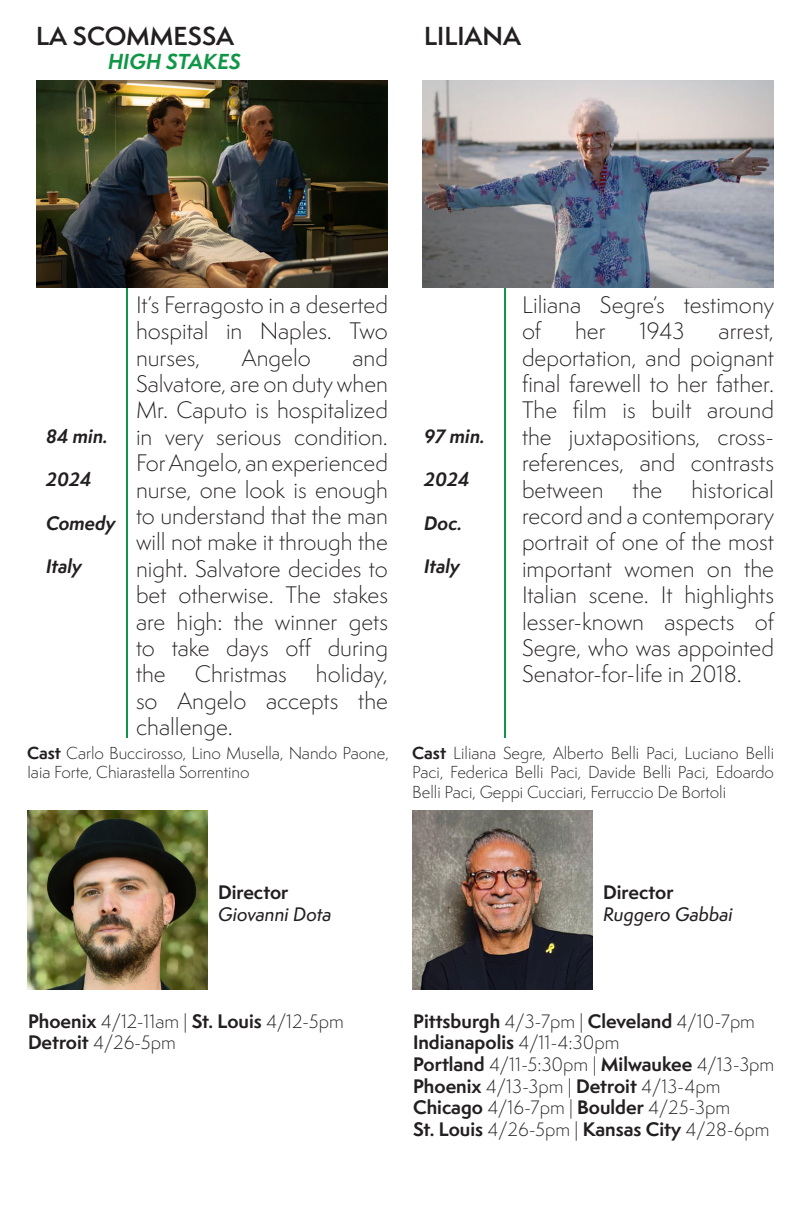
<style>
.page{position:relative;width:792px;height:1224px;background:#fff}
.page>*{position:absolute;margin:0;border:0;box-sizing:border-box;transform-origin:0 0}
.t1{font:600 24px "Semplicita Pro";color:#231f20}
.t2{font:300 22px/26.4px "Semplicita Pro";color:#231f20;text-align:justify}
.t3{font:italic 700 20px "Semplicita Pro";color:#109647}
.t4{font:300 18px "Semplicita Pro";color:#231f20}
.t5{font:700 18px "Semplicita Pro";color:#231f20}
.t6{font:18px/21.6px "Semplicita Pro Med It";color:#231f20}
.t7{font:italic 700 18px "Semplicita Pro";color:#231f20}
.t8{font:300 16px/19.2px "Semplicita Pro";color:#231f20}
.s1{font-weight:700}
.s2{font-family:"Semplicita Pro";font-weight:700}
.s3{font-weight:300}
</style>
<div class="page">
<hr style="left:126px;top:288px;width:2px;height:450px;background:#109647">
<hr style="left:504px;top:288px;width:2px;height:450px;background:#109647">
<img style="left:27px;top:810px;width:180px;height:180px">
<img style="left:412px;top:810px;width:180px;height:180px">
<img style="left:36px;top:80px;width:351px;height:208px">
<img style="left:423px;top:80px;width:351px;height:208px">
<p class="t1" style="left:36px;top:18px;width:200px">LA SCOMMESSA</p>
<p class="t3" style="left:108px;top:46px;width:134px">HIGH STAKES</p>
<p class="t1" style="left:424px;top:18px;width:98px">LILIANA</p>
<p class="t7" style="left:46px;top:423px;width:63px">84 min.</p>
<p class="t7" style="left:46px;top:466px;width:47px">2024</p>
<p class="t7" style="left:46px;top:509px;width:71px">Comedy</p>
<p class="t7" style="left:46px;top:553px;width:37px">Italy</p>
<p class="t2" style="left:136px;top:291px;width:253px">It’s Ferragosto in a deserted hospital in Naples. Two nurses,</p>
<p class="t2" style="left:136px;top:344px;width:254px;text-indent:217px">and Salvatore, are on duty when Mr. Caputo is hospitalized in very serious condition.<br>For Angelo, an experienced nurse, one look is enough to understand that the man will not make it through the night. Salvatore decides to bet otherwise. The stakes are high: the winner gets to take days off during the</p>
<p class="t2" style="left:242px;top:344px;width:70px">Angelo</p>
<p class="t2" style="left:136px;top:661px;width:254px;text-indent:180px">holiday, so Angelo accepts the challenge.</p>
<p class="t2" style="left:195px;top:661px;width:94px">Christmas</p>
<p class="t7" style="left:424px;top:423px;width:62px">97 min.</p>
<p class="t7" style="left:424px;top:466px;width:47px">2024</p>
<p class="t7" style="left:424px;top:509px;width:40px">Doc.</p>
<p class="t7" style="left:424px;top:553px;width:37px">Italy</p>
<p class="t2" style="left:522px;top:291px;width:254px">Liliana Segre’s testimony of</p>
<p class="t2" style="left:575px;top:318px;width:32px">her</p>
<p class="t2" style="left:640px;top:318px;width:47px">1943</p>
<p class="t2" style="left:522px;top:318px;width:254px;text-indent:197px">arrest, deportation, and poignant final farewell to her father.<br>The film is built around the juxtapositions, cross&shy;references, and contrasts between</p>
<p class="t2" style="left:522px;top:476px;width:254px;text-indent:169px">historical record and a contemporary portrait of one of the most important women on the Italian scene. It highlights lesser-known aspects of Segre, who was appointed Senator-for-life in 2018.</p>
<p class="t2" style="left:633px;top:476px;width:31px">the</p>
<p class="t8" style="left:27px;top:744px;width:363px"><span class="s1">Cast</span> Carlo Buccirosso, Lino Musella, Nando Paone,<br>Iaia Forte, Chiarastella Sorrentino</p>
<p class="t8" style="left:412px;top:744px;width:363px;text-align:justify"><span class="s1">Cast</span> Liliana Segre, Alberto Belli Paci, Luciano Belli Paci, Federica Belli Paci, Davide Belli Paci, Edoardo Belli Paci, Geppi Cucciari, Ferruccio De Bortoli</p>
<p class="t6" style="left:218px;top:882px;width:115px"><span class="s2">Director<br></span>Giovanni Dota</p>
<p class="t6" style="left:603px;top:882px;width:131px"><span class="s2">Director<br></span>Ruggero Gabbai</p>
<p class="t4" style="left:28px;top:1009px;width:317px"><span class="s1">Phoenix</span> 4/12-11am | <span class="s1">St. Louis</span> 4/12-5pm</p>
<p class="t4" style="left:28px;top:1031px;width:149px"><span class="s1">Detroit</span> 4/26-5pm</p>
<p class="t5" style="left:413px;top:1008px;width:343px">Pittsburgh <span class="s3">4/3-7pm |</span> Cleveland <span class="s3">4/10-7pm</span></p>
<p class="t5" style="left:413px;top:1029px;width:208px">Indianapolis <span class="s3">4/11-4:30pm</span></p>
<p class="t4" style="left:413px;top:1052px;width:363px"><span class="s1">Portland</span> 4/11-5:30pm | <span class="s1">Milwaukee</span> 4/13-3pm</p>
<p class="t4" style="left:413px;top:1074px;width:309px"><span class="s1">Phoenix</span> 4/13-3pm | <span class="s1">Detroit</span> 4/13-4pm</p>
<p class="t4" style="left:413px;top:1095px;width:319px"><span class="s1">Chicago</span> 4/16-7pm | <span class="s1">Boulder</span> 4/25-3pm</p>
<p class="t5" style="left:413px;top:1116px;width:358px">St. Louis <span class="s3">4/26-5pm |</span> Kansas City <span class="s3">4/28-6pm</span></p>
</div>
